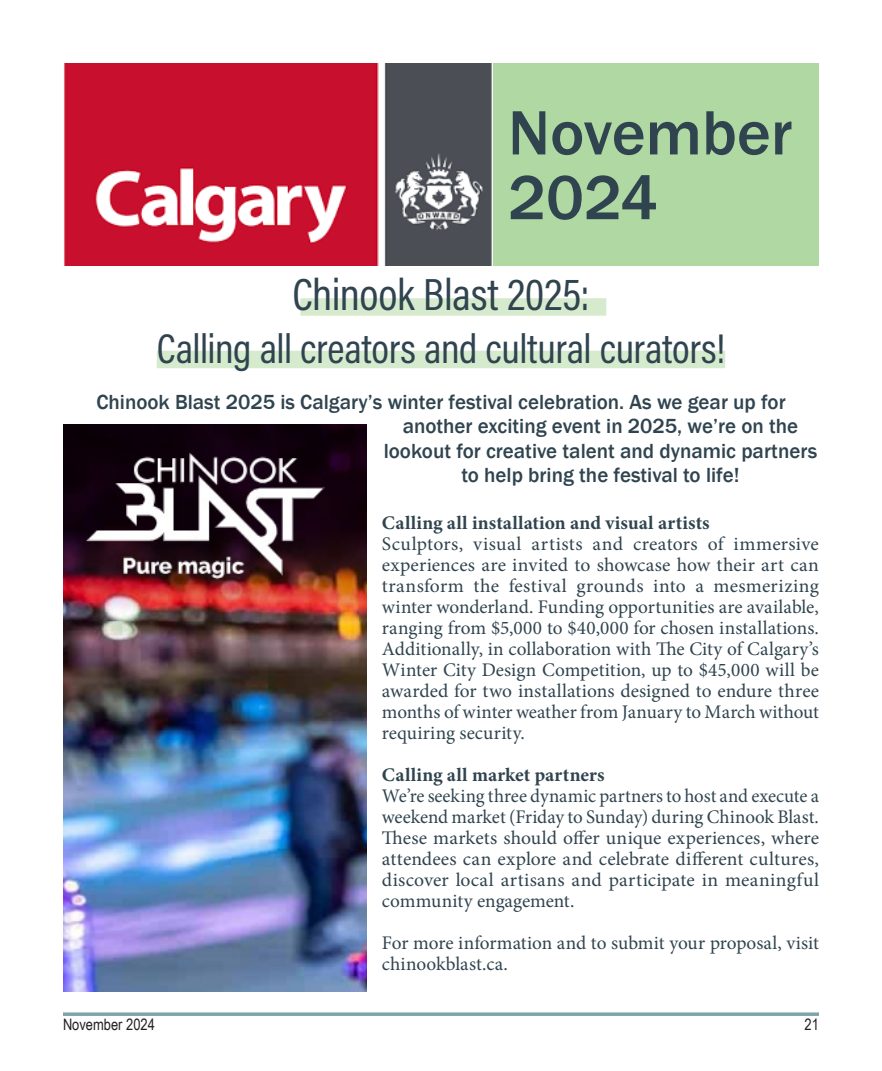
<style>
.page{position:relative;width:882px;height:1071px;background:#fff}
.page>*{position:absolute;margin:0;border:0;box-sizing:border-box;transform-origin:0 0}
.Subhead_Title{font:500 64.75px/64.8px "Franklin Gothic";color:#30444f}
.Headline_24_pt{font:45.5px "Acumin Variable Concept";letter-spacing:-.01em;color:#30444f}
.Headline_24_pt-2{font:42px "Acumin Variable Concept";letter-spacing:-.01em;color:#30444f}
.Subhead_Title-2{font:500 21px "Franklin Gothic";color:#30444f}
.Body_Text__Regular_-_Justify{font:19.25px/21px "Minion Pro";color:#30444f;text-align:justify}
.Body_Text__Regular_-_Justify-2{font:19.25px "Minion Variable Concept";letter-spacing:.01em;color:#30444f}
.t1{font:15.75px "Arial Narrow";color:#231f20}
</style>
<div class="page">
<div style="left:492px;top:63px;width:327px;height:202px;background:#b0d8a3"></div>
<img style="left:64px;top:63px;width:428px;height:202px">
<div style="left:300px;top:298px;width:306px;height:18px;background:#d6eace"></div>
<div style="left:157px;top:351px;width:568px;height:17px;background:#d6eace"></div>
<img style="left:63px;top:425px;width:303px;height:567px">
<svg style="left:63px;top:1012px;width:756px;height:4px;background:#8eaeb4"></svg>
<p class="Subhead_Title" style="left:508px;top:101px;width:286px">November<br>2024</p>
<p class="Headline_24_pt" style="left:292px;top:263px;width:299px">Chinook Blast 2025:</p>
<p class="Headline_24_pt-2" style="left:157px;top:319px;width:570px">Calling all creators and cultural curators!</p>
<p class="Subhead_Title-2" style="left:96px;top:389px;width:691px">Chinook Blast 2025 is Calgary’s winter festival celebration. As we gear up for</p>
<p class="Subhead_Title-2" style="left:403px;top:414px;width:397px">another exciting event in 2025, we’re on the</p>
<p class="Subhead_Title-2" style="left:384px;top:438px;width:435px">lookout for creative talent and dynamic partners</p>
<p class="Subhead_Title-2" style="left:461px;top:463px;width:280px">to help bring the festival to life!</p>
<p class="Body_Text__Regular_-_Justify-2" style="left:382px;top:510px;width:329px">Calling all installation and visual artists</p>
<p class="Body_Text__Regular_-_Justify" style="left:382px;top:534px;width:439px">Sculptors, visual artists and creators of immersive experiences are invited to showcase how their art can transform the festival grounds into a mesmerizing winter wonderland. Funding opportunities are available, ranging from $5,000 to $40,000 for chosen installations.<br>Additionally, in collaboration with The City of Calgary’s Winter City Design Competition, up to $45,000 will be awarded for two installations designed to endure three months of winter weather from January to March without requiring security.</p>
<p class="Body_Text__Regular_-_Justify-2" style="left:382px;top:762px;width:224px">Calling all market partners</p>
<p class="Body_Text__Regular_-_Justify" style="left:382px;top:786px;width:439px">We’re seeking three dynamic partners to host and execute a weekend market (Friday to Sunday) during Chinook Blast.<br>These markets should offer unique experiences, where attendees can explore and celebrate different cultures, discover local artisans and participate in meaningful community engagement.</p>
<p class="Body_Text__Regular_-_Justify" style="left:382px;top:933px;width:439px">For more information and to submit your proposal, visit chinookblast.ca.</p>
<p class="t1" style="left:63px;top:1013px;width:93px">November 2024</p>
<p class="t1" style="left:805px;top:1013px;width:16px">21</p>
</div>
